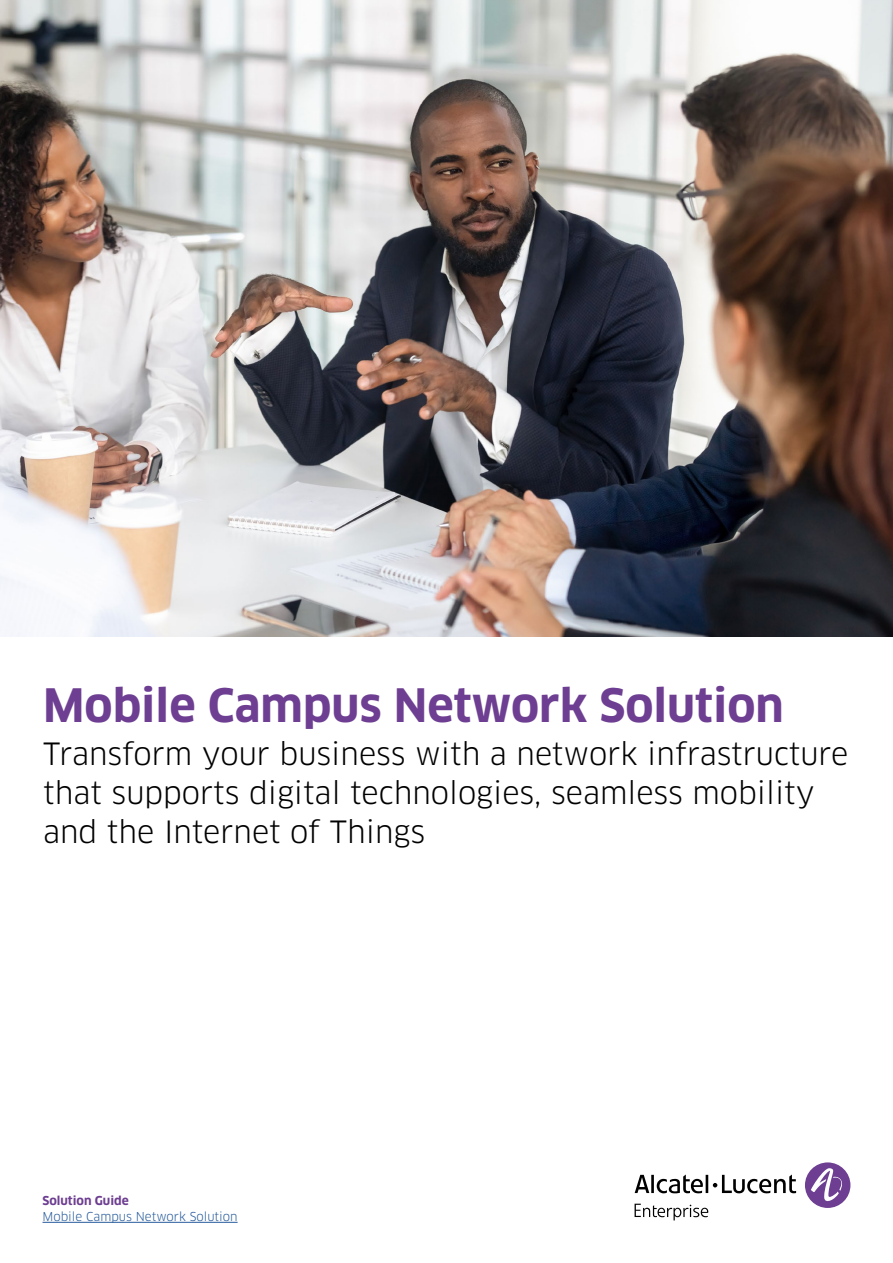
<style>
.page{position:relative;width:893px;height:1263px;background:#fff}
.page>*{position:absolute;margin:0;border:0;box-sizing:border-box;transform-origin:0 0}
.t1{font:700 45px "Clan OT";color:#6d3e91}
.t2{font:30px/39px "Clan OT";color:#000}
.t3{font:12px "Clan OT";color:#275b9b}
.t4{font:700 12px "Clan OT";color:#6d3e91}
</style>
<div class="page">
<hr style="left:43px;top:1222px;width:195px;height:1px;background:#275b9b">
<img style="left:0;top:0;width:893px;height:636px">
<div style="left:805px;top:1162px;width:45px;height:46px;background:#6d3e91;border-radius:50%"></div>
<svg style="left:811px;top:1168px;width:34px;height:34px"></svg>
<svg style="left:635px;top:1174px;width:161px;height:19px"></svg>
<svg style="left:635px;top:1204px;width:73px;height:16px"></svg>
<h1 class="t1" style="left:43px;top:679px;width:742px">Mobile Campus Network Solution</h1>
<p class="t2" style="left:43px;top:735px;width:807px">Transform your business with a network infrastructure that supports digital technologies, seamless mobility and the Internet of Things</p>
<p class="t4" style="left:43px;top:1193px;width:88px">Solution Guide</p>
<p class="t3" style="left:43px;top:1209px;width:197px">Mobile Campus Network Solution</p>
</div>
